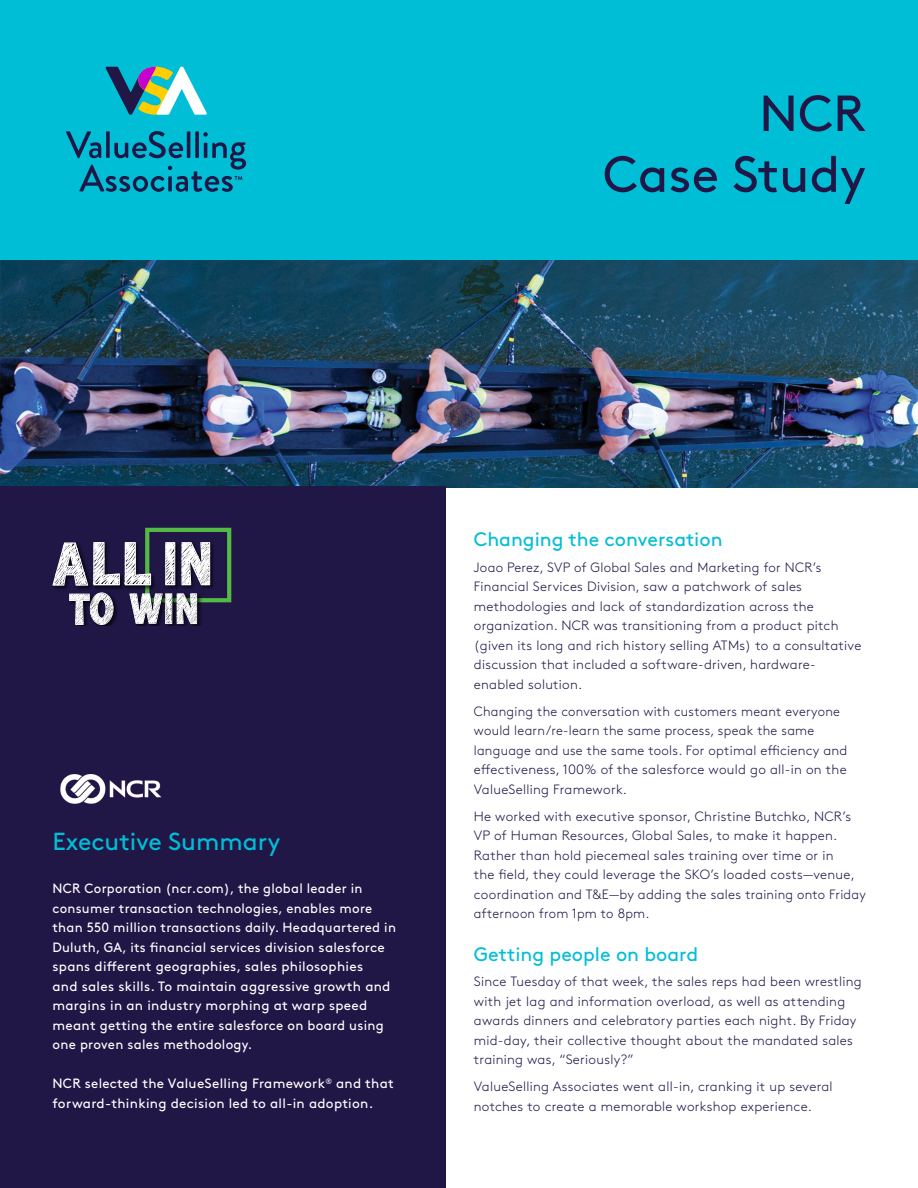
<style>
.page{position:relative;width:918px;height:1188px;background:#fff}
.page>*{position:absolute;margin:0;border:0;box-sizing:border-box;transform-origin:0 0}
.t1{font:50.7px "Brown Pro";color:#201747}
.Heading{font:24.75px "Brown Pro";color:#00bed6}
.Subheadings{font:19.5px "Brown Pro";color:#00bed6}
.Body{font:300 13.5px/19.5px "Brown Pro";letter-spacing:.02em;color:#201747}
.Body-2{font:13.5px/19.5px "Brown Pro";letter-spacing:.02em;color:#fff}
</style>
<div class="page">
<img style="left:0;top:259px;width:918px;height:229px">
<div style="left:0;top:0;width:918px;height:259px;background:#00bed6"></div>
<div style="left:0;top:487px;width:445px;height:701px;background:#201747"></div>
<svg style="left:105px;top:67px;width:102px;height:48px"></svg>
<svg style="left:66px;top:131px;width:180px;height:61px"></svg>
<img style="left:61px;top:774px;width:100px;height:29px">
<svg style="left:52px;top:528px;width:179px;height:97px"></svg>
<p class="t1" style="left:759px;top:75px;width:108px">NCR</p>
<p class="t1" style="left:603px;top:136px;width:265px">Case Study</p>
<p class="Heading" style="left:52px;top:822px;width:230px">Executive Summary</p>
<p class="Body-2" style="left:52px;top:878px;width:345px">NCR Corporation (ncr.com), the global leader in consumer transaction technologies, enables more than 550 million transactions daily. Headquartered in Duluth, GA, its financial services division salesforce spans different geographies, sales philosophies<br>and sales skills. To maintain aggressive growth and margins in an industry morphing at warp speed meant getting the entire salesforce on board using one proven sales methodology.</p>
<p class="Body-2" style="left:52px;top:1073px;width:343px">NCR selected the ValueSelling Framework<sup>®</sup> and that forward-thinking decision led to all-in adoption.</p>
<p class="Subheadings" style="left:474px;top:524px;width:250px">Changing the conversation</p>
<p class="Body" style="left:474px;top:556px;width:389px">Joao Perez, SVP of Global Sales and Marketing for NCR’s Financial Services Division, saw a patchwork of sales methodologies and lack of standardization across the organization. NCR was transitioning from a product pitch (given its long and rich history selling ATMs) to a consultative discussion that included a software-driven, hardware&shy;enabled solution.</p>
<p class="Body" style="left:474px;top:700px;width:375px">Changing the conversation with customers meant everyone would learn/re-learn the same process, speak the same language and use the same tools. For optimal efficiency and effectiveness, 100% of the salesforce would go all-in on the ValueSelling Framework.</p>
<p class="Body" style="left:474px;top:805px;width:393px">He worked with executive sponsor, Christine Butchko, NCR’s VP of Human Resources, Global Sales, to make it happen.<br>Rather than hold piecemeal sales training over time or in<br>the field, they could leverage the SKO’s loaded costs—venue, coordination and T&amp;E—by adding the sales training onto Friday afternoon from 1pm to 8pm.</p>
<p class="Subheadings" style="left:474px;top:939px;width:226px">Getting people on board</p>
<p class="Body" style="left:474px;top:971px;width:389px">Since Tuesday of that week, the sales reps had been wrestling with jet lag and information overload, as well as attending awards dinners and celebratory parties each night. By Friday mid-day, their collective thought about the mandated sales training was, “Seriously?”</p>
<p class="Body" style="left:474px;top:1076px;width:360px">ValueSelling Associates went all-in, cranking it up several notches to create a memorable workshop experience.</p>
</div>
